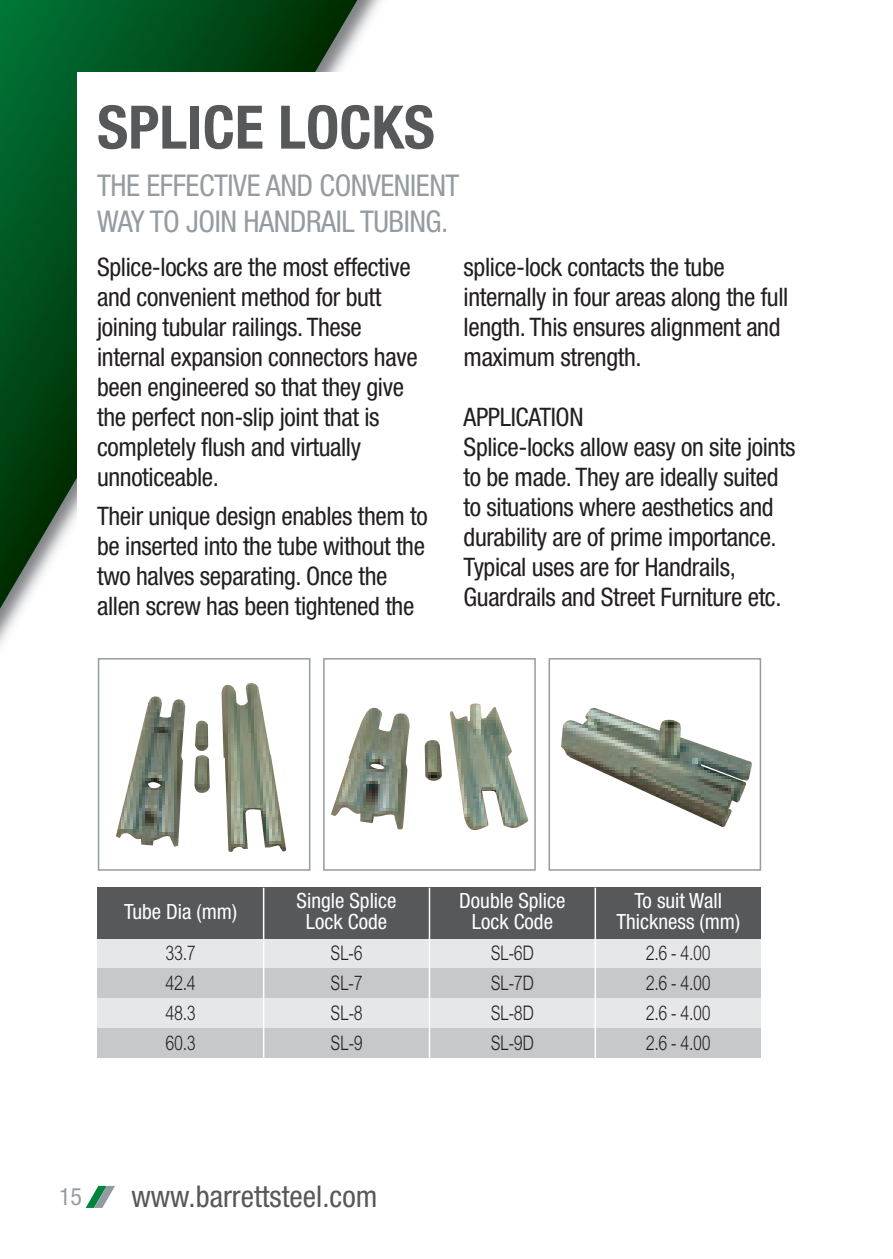
<style>
.page{position:relative;width:893px;height:1259px;background:#fff}
.page>*{position:absolute;margin:0;border:0;box-sizing:border-box;transform-origin:0 0}
.t1{font:700 condensed 60px "Helvetica Neue";color:#57585a}
.t2{font:condensed 30px/36px "Helvetica Neue";letter-spacing:-.015em;color:#959ca1}
.t3{font:condensed 30px "Helvetica Neue";color:#57585a}
.t4{font:condensed 25.5px/30px "Helvetica Neue";letter-spacing:-.015em;color:#231f20}
.t5{font:condensed 24px "Helvetica Neue";color:#959ca1}
.t6{font:condensed 21px/21px "Helvetica Neue";color:#fff;text-align:center}
.t7{font:300 20.1px "Arial";letter-spacing:-.02em;color:#231f20;scale:.8 1}
</style>
<div class="page">
<img style="left:0;top:0;width:372px;height:646px">
<svg style="left:86px;top:1186px;width:29px;height:22px"></svg>
<div style="left:78px;top:72px;width:497px;height:570px;background:#fff"></div>
<img style="left:116px;top:683px;width:170px;height:169px">
<div style="left:98px;top:658px;width:212px;height:212px;border:2px solid #959ca1"></div>
<img style="left:331px;top:703px;width:197px;height:128px">
<div style="left:323px;top:658px;width:213px;height:212px;border:2px solid #959ca1"></div>
<div style="left:549px;top:658px;width:212px;height:212px;border:2px solid #959ca1"></div>
<img style="left:561px;top:707px;width:191px;height:120px">
<div style="left:98px;top:938px;width:663px;height:120px;background:#e6e7e9"></div>
<div style="left:98px;top:968px;width:663px;height:30px;background:#c7c8ca"></div>
<div style="left:98px;top:887px;width:663px;height:51px;background:#57585a"></div>
<div style="left:98px;top:1028px;width:663px;height:30px;background:#c7c8ca"></div>
<hr style="left:263px;top:887px;width:1px;height:171px;background:#fff">
<hr style="left:429px;top:887px;width:1px;height:171px;background:#fff">
<hr style="left:595px;top:887px;width:1px;height:171px;background:#fff">
<h1 class="t1" style="left:97px;top:77px;width:339px">SPLICE LOCKS</h1>
<p class="t2" style="left:97px;top:170px;width:364px">THE EFFECTIVE AND CONVENIENT<br>WAY TO JOIN HANDRAIL TUBING.</p>
<p class="t4" style="left:97px;top:254px;width:322px">Splice-locks are the most effective and convenient method for butt joining tubular railings. These internal expansion connectors have been engineered so that they give the perfect non-slip joint that is completely flush and virtually unnoticeable.</p>
<p class="t4" style="left:97px;top:502px;width:332px">Their unique design enables them to be inserted into the tube without the two halves separating. Once the allen screw has been tightened the</p>
<p class="t4" style="left:464px;top:254px;width:326px">splice-lock contacts the tube internally in four areas along the full length. This ensures alignment and maximum strength.</p>
<p class="t4" style="left:464px;top:404px;width:333px">APPLICATION<br>Splice-locks allow easy on site joints to be made. They are ideally suited to situations where aesthetics and durability are of prime importance.<br>Typical uses are for Handrails,<br>Guardrails and Street Furniture etc.</p>
<p class="t6" style="left:297px;top:892px;width:101px">Single Splice<br>Lock Code</p>
<p class="t6" style="left:459px;top:892px;width:108px">Double Splice<br>Lock Code</p>
<p class="t6" style="left:124px;top:902px;width:114px">Tube Dia (mm)</p>
<p class="t6" style="left:616px;top:892px;width:125px">To suit Wall<br>Thickness (mm)</p>
<p class="t7" style="left:166px;top:945px;width:39px">33.7</p>
<p class="t7" style="left:330px;top:945px;width:42px">SL-6</p>
<p class="t7" style="left:491px;top:945px;width:56px">SL-6D</p>
<p class="t7" style="left:646px;top:945px;width:83px">2.6 - 4.00</p>
<p class="t7" style="left:166px;top:974px;width:39px">42.4</p>
<p class="t7" style="left:331px;top:974px;width:42px">SL-7</p>
<p class="t7" style="left:491px;top:974px;width:56px">SL-7D</p>
<p class="t7" style="left:646px;top:974px;width:83px">2.6 - 4.00</p>
<p class="t7" style="left:166px;top:1004px;width:39px">48.3</p>
<p class="t7" style="left:331px;top:1004px;width:42px">SL-8</p>
<p class="t7" style="left:491px;top:1004px;width:56px">SL-8D</p>
<p class="t7" style="left:646px;top:1004px;width:83px">2.6 - 4.00</p>
<p class="t7" style="left:166px;top:1034px;width:39px">60.3</p>
<p class="t7" style="left:331px;top:1034px;width:42px">SL-9</p>
<p class="t7" style="left:491px;top:1034px;width:56px">SL-9D</p>
<p class="t7" style="left:646px;top:1034px;width:83px">2.6 - 4.00</p>
<p class="t5" style="left:59px;top:1186px;width:25px">15</p>
<p class="t3" style="left:131px;top:1183px;width:247px">www.barrettsteel.com</p>
</div>
